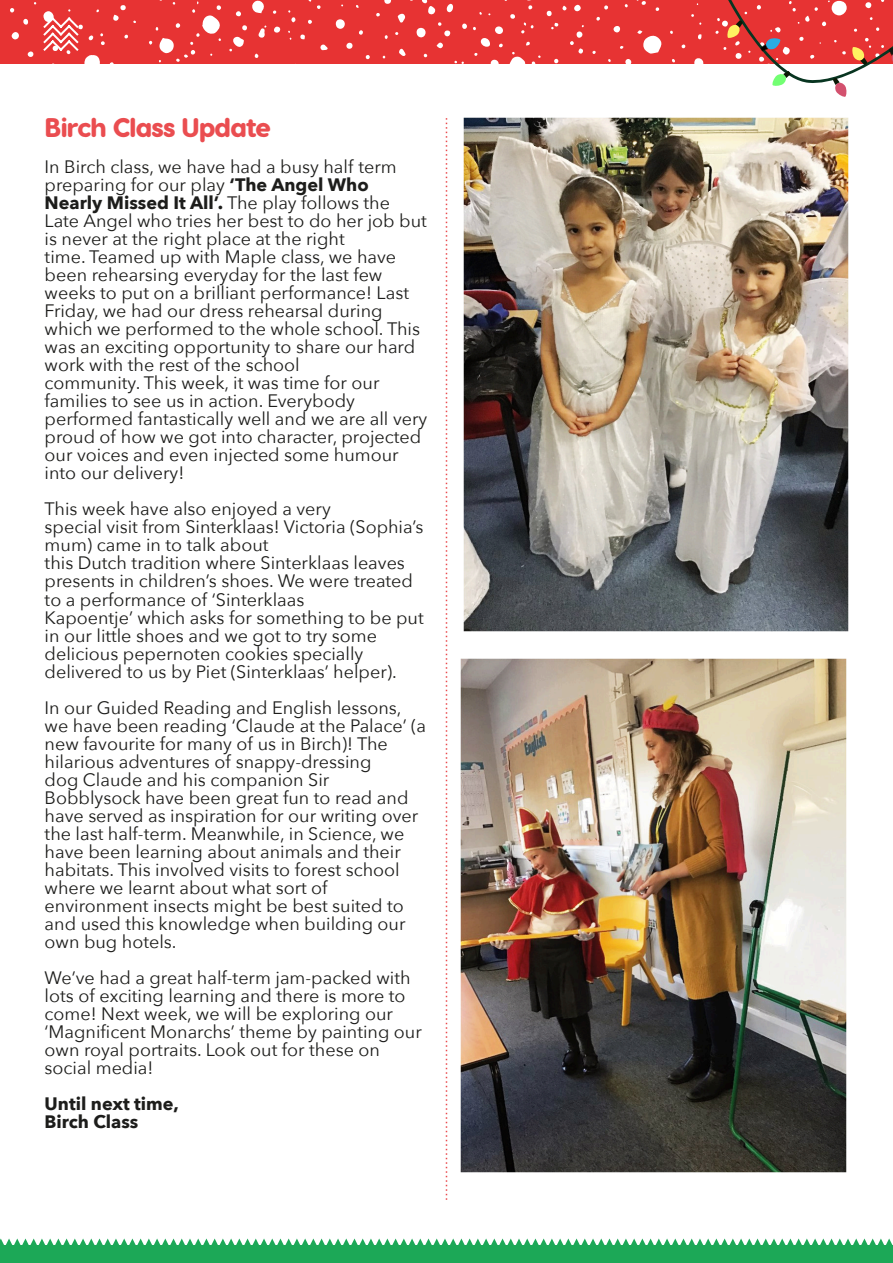
<style>
.page{position:relative;width:893px;height:1263px;background:#fff}
.page>*{position:absolute;margin:0;border:0;box-sizing:border-box;transform-origin:0 0}
.t1{font:800 27px "Visby Round CF";letter-spacing:-.05em;color:#ea4d50}
.t2{font:18px/18px "Avenir Next";color:#1d1d1b}
.t3{font:700 18px/18px "Avenir Next";color:#1d1d1b}
.s1{font-weight:700}
</style>
<div class="page">
<div style="left:0;top:0;width:893px;height:64px;background:#e73333"></div>
<svg style="left:416px;top:28px;width:10px;height:10px"></svg>
<svg style="left:336px;top:19px;width:9px;height:10px"></svg>
<svg style="left:481px;top:38px;width:9px;height:9px"></svg>
<div style="left:495px;top:26px;width:8px;height:8px;background:#fff;border-radius:50%"></div>
<svg style="left:491px;top:60px;width:8px;height:4px"></svg>
<svg style="left:398px;top:13px;width:7px;height:10px"></svg>
<svg style="left:446px;top:4px;width:7px;height:9px"></svg>
<div style="left:12px;top:32px;width:7px;height:7px;background:#fff;border-radius:50%"></div>
<svg style="left:384px;top:0;width:7px;height:4px"></svg>
<div style="left:574px;top:5px;width:7px;height:6px;background:#fff;border-radius:50%"></div>
<svg style="left:613px;top:26px;width:7px;height:7px"></svg>
<div style="left:274px;top:26px;width:6px;height:7px;background:#fff;border-radius:50%"></div>
<svg style="left:320px;top:44px;width:8px;height:6px"></svg>
<svg style="left:399px;top:49px;width:7px;height:7px"></svg>
<svg style="left:346px;top:43px;width:6px;height:6px"></svg>
<div style="left:576px;top:31px;width:6px;height:7px;background:#fff;border-radius:50%"></div>
<svg style="left:625px;top:59px;width:6px;height:5px"></svg>
<svg style="left:437px;top:42px;width:6px;height:7px"></svg>
<svg style="left:27px;top:51px;width:6px;height:6px"></svg>
<svg style="left:422px;top:0;width:14px;height:15px"></svg>
<svg style="left:547px;top:11px;width:5px;height:5px"></svg>
<svg style="left:23px;top:19px;width:5px;height:6px"></svg>
<svg style="left:462px;top:23px;width:5px;height:6px"></svg>
<svg style="left:300px;top:34px;width:5px;height:5px"></svg>
<svg style="left:510px;top:14px;width:5px;height:5px"></svg>
<svg style="left:554px;top:59px;width:4px;height:4px"></svg>
<svg style="left:637px;top:30px;width:25px;height:24px"></svg>
<svg style="left:10px;top:8px;width:4px;height:4px"></svg>
<svg style="left:359px;top:30px;width:4px;height:5px"></svg>
<svg style="left:562px;top:6px;width:5px;height:5px"></svg>
<svg style="left:366px;top:55px;width:4px;height:4px"></svg>
<svg style="left:604px;top:5px;width:4px;height:5px"></svg>
<svg style="left:308px;top:20px;width:4px;height:4px"></svg>
<svg style="left:570px;top:41px;width:13px;height:13px"></svg>
<svg style="left:527px;top:0;width:6px;height:9px"></svg>
<svg style="left:681px;top:44px;width:4px;height:4px"></svg>
<svg style="left:596px;top:17px;width:4px;height:4px"></svg>
<svg style="left:384px;top:35px;width:4px;height:4px"></svg>
<svg style="left:526px;top:42px;width:4px;height:3px"></svg>
<svg style="left:499px;top:44px;width:4px;height:3px"></svg>
<svg style="left:376px;top:13px;width:4px;height:3px"></svg>
<svg style="left:438px;top:22px;width:12px;height:14px"></svg>
<svg style="left:656px;top:7px;width:3px;height:4px"></svg>
<svg style="left:308px;top:0;width:13px;height:9px"></svg>
<svg style="left:592px;top:51px;width:4px;height:3px"></svg>
<svg style="left:273px;top:10px;width:3px;height:4px"></svg>
<svg style="left:521px;top:23px;width:13px;height:10px"></svg>
<svg style="left:551px;top:23px;width:8px;height:7px"></svg>
<svg style="left:288px;top:10px;width:8px;height:12px"></svg>
<svg style="left:509px;top:52px;width:17px;height:12px"></svg>
<svg style="left:532px;top:55px;width:9px;height:9px"></svg>
<svg style="left:454px;top:61px;width:10px;height:3px"></svg>
<svg style="left:636px;top:0;width:10px;height:5px"></svg>
<svg style="left:149px;top:0;width:118px;height:62px"></svg>
<div style="left:0;top:1245px;width:893px;height:18px;background:#1ca857"></div>
<svg style="left:0;top:1238px;width:893px;height:7px"></svg>
<svg style="left:43px;top:5px;width:93px;height:59px"></svg>
<svg style="left:446px;top:118px;width:1px;height:1082px"></svg>
<svg style="left:691px;top:0;width:202px;height:97px"></svg>
<img style="left:463px;top:118px;width:386px;height:514px">
<img style="left:461px;top:659px;width:386px;height:514px">
<h1 class="t1" style="left:45px;top:116px;width:228px">Birch Class Update</h1>
<p class="t2" style="left:45px;top:159px;width:384px">In Birch class, we have had a busy half term preparing for our play <span class="s1">‘The Angel Who Nearly Missed It All’.</span> The play follows the Late Angel who tries her best to do her job but is never at the right place at the right<br>time. Teamed up with Maple class, we have been rehearsing everyday for the last few weeks to put on a brilliant performance! Last Friday, we had our dress rehearsal during which we performed to the whole school. This was an exciting opportunity to share our hard work with the rest of the school<br>community. This week, it was time for our families to see us in action. Everybody performed fantastically well and we are all very proud of how we got into character, projected our voices and even injected some humour into our delivery!</p>
<p class="t2" style="left:45px;top:501px;width:381px">This week have also enjoyed a very<br>special visit from Sinterklaas! Victoria (Sophia’s mum) came in to talk about<br>this Dutch tradition where Sinterklaas leaves presents in children’s shoes. We were treated to a performance of ‘Sinterklaas<br>Kapoentje’ which asks for something to be put in our little shoes and we got to try some delicious pepernoten cookies specially delivered to us by Piet (Sinterklaas’ helper).</p>
<p class="t2" style="left:45px;top:699px;width:383px">In our Guided Reading and English lessons, we have been reading ‘Claude at the Palace’ (a new favourite for many of us in Birch)! The hilarious adventures of snappy-dressing<br>dog Claude and his companion Sir Bobblysock have been great fun to read and have served as inspiration for our writing over the last half-term. Meanwhile, in Science, we have been learning about animals and their habitats. This involved visits to forest school where we learnt about what sort of environment insects might be best suited to and used this knowledge when building our own bug hotels.</p>
<p class="t2" style="left:45px;top:969px;width:379px">We’ve had a great half-term jam-packed with lots of exciting learning and there is more to come! Next week, we will be exploring our ‘Magnificent Monarchs’ theme by painting our own royal portraits. Look out for these on social media!</p>
<p class="t3" style="left:45px;top:1095px;width:136px">Until next time,<br>Birch Class</p>
</div>
